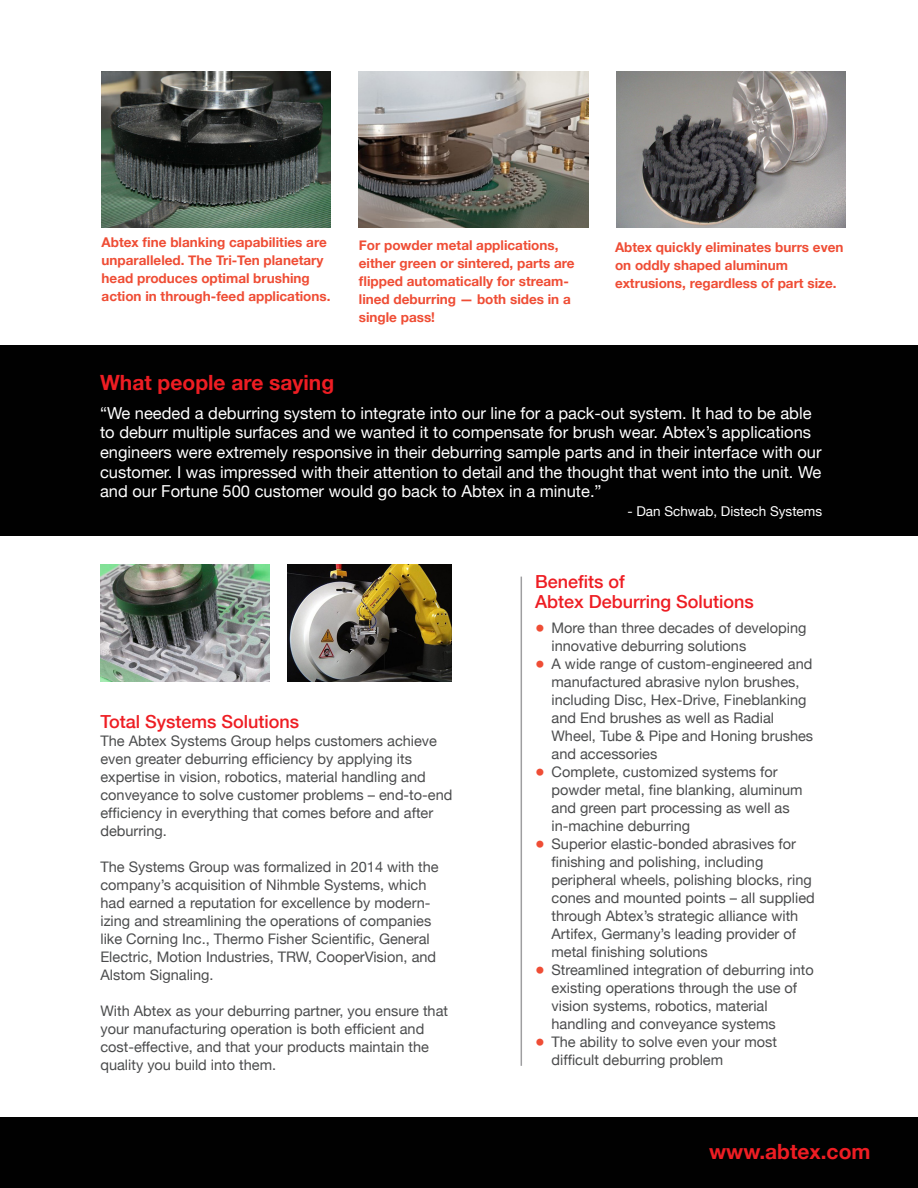
<style>
.page{position:relative;width:918px;height:1188px;background:#fff}
.page>*{position:absolute;margin:0;border:0;box-sizing:border-box;transform-origin:0 0}
.t1{font:700 21px "Helvetica Neue";color:#ee1d23}
.t2{font:500 18px/19.5px "Helvetica Neue";color:#ee1d23}
.t3{font:16.5px/19.5px "Helvetica Neue";color:#fff}
.t4{font:14.55px/18px "Helvetica Neue";color:#4b4c4d}
.t5{font:700 13.5px/18px "Helvetica Neue";color:#ef4d35}
.t6{font:13.5px "Helvetica Neue";color:#fff}
.s1{font-size:19.5px;color:#ef4d35}
</style>
<div class="page">
<div style="left:0;top:1117px;width:918px;height:71px;background:#010101"></div>
<hr style="left:521px;top:577px;width:1px;height:489px;background:#656568">
<div style="left:0;top:346px;width:918px;height:190px;background:#010101"></div>
<img style="left:102px;top:72px;width:229px;height:156px">
<img style="left:359px;top:71px;width:229px;height:157px">
<img style="left:616px;top:71px;width:229px;height:156px">
<img style="left:100px;top:564px;width:170px;height:117px">
<img style="left:288px;top:564px;width:164px;height:117px">
<p class="t5" style="left:102px;top:233px;width:230px">Abtex fine blanking capabilities are unparalleled. The Tri-Ten planetary head produces optimal brushing action in through-feed applications.</p>
<p class="t5" style="left:359px;top:236px;width:217px">For powder metal applications, either green or sintered, parts are flipped automatically for stream&shy;lined deburring — both sides in a single pass!</p>
<p class="t5" style="left:615px;top:238px;width:230px">Abtex quickly eliminates burrs even on oddly shaped aluminum extrusions, regardless of part size.</p>
<h1 class="t1" style="left:100px;top:370px;width:236px">What people are saying</h1>
<p class="t3" style="left:100px;top:403px;width:723px">“We needed a deburring system to integrate into our line for a pack-out system. It had to be able to deburr multiple surfaces and we wanted it to compensate for brush wear. Abtex’s applications engineers were extremely responsive in their deburring sample parts and in their interface with our customer. I was impressed with their attention to detail and the thought that went into the unit. We and our Fortune 500 customer would go back to Abtex in a minute.”</p>
<p class="t6" style="left:627px;top:504px;width:196px">- Dan Schwab, Distech Systems</p>
<p class="t2" style="left:100px;top:712px;width:200px">Total Systems Solutions</p>
<p class="t4" style="left:100px;top:732px;width:353px">The Abtex Systems Group helps customers achieve even greater deburring efficiency by applying its expertise in vision, robotics, material handling and conveyance to solve customer problems – end-to-end efficiency in everything that comes before and after deburring.</p>
<p class="t4" style="left:100px;top:858px;width:340px">The Systems Group was formalized in 2014 with the company’s acquisition of Nihmble Systems, which had earned a reputation for excellence by modern&shy;izing and streamlining the operations of companies like Corning Inc., Thermo Fisher Scientific, General Electric, Motion Industries, TRW, CooperVision, and Alstom Signaling.</p>
<p class="t4" style="left:100px;top:1002px;width:349px">With Abtex as your deburring partner, you ensure that your manufacturing operation is both efficient and cost-effective, and that your products maintain the quality you build into them.</p>
<p class="t2" style="left:535px;top:572px;width:220px">Benefits of<br>Abtex Deburring Solutions</p>
<p class="t4" style="left:552px;top:619px;width:256px;text-indent:-17px"><span class="s1">•</span> More than three decades of developing innovative deburring solutions</p>
<p class="t4" style="left:552px;top:655px;width:263px;text-indent:-17px"><span class="s1">•</span> A wide range of custom-engineered and manufactured abrasive nylon brushes, including Disc, Hex-Drive, Fineblanking and End brushes as well as Radial Wheel, Tube &amp; Pipe and Honing brushes and accessories</p>
<p class="t4" style="left:552px;top:763px;width:253px;text-indent:-17px"><span class="s1">•</span> Complete, customized systems for powder metal, fine blanking, aluminum and green part processing as well as in-machine deburring</p>
<p class="t4" style="left:552px;top:835px;width:265px;text-indent:-17px"><span class="s1">•</span> Superior elastic-bonded abrasives for finishing and polishing, including peripheral wheels, polishing blocks, ring cones and mounted points – all supplied through Abtex’s strategic alliance with Artifex, Germany’s leading provider of metal finishing solutions</p>
<p class="t4" style="left:552px;top:961px;width:264px;text-indent:-17px"><span class="s1">•</span> Streamlined integration of deburring into existing operations through the use of vision systems, robotics, material handling and conveyance systems</p>
<p class="t4" style="left:552px;top:1033px;width:227px;text-indent:-17px"><span class="s1">•</span> The ability to solve even your most difficult deburring problem</p>
<h1 class="t1" style="left:709px;top:1138px;width:163px">www.abtex.com</h1>
</div>
